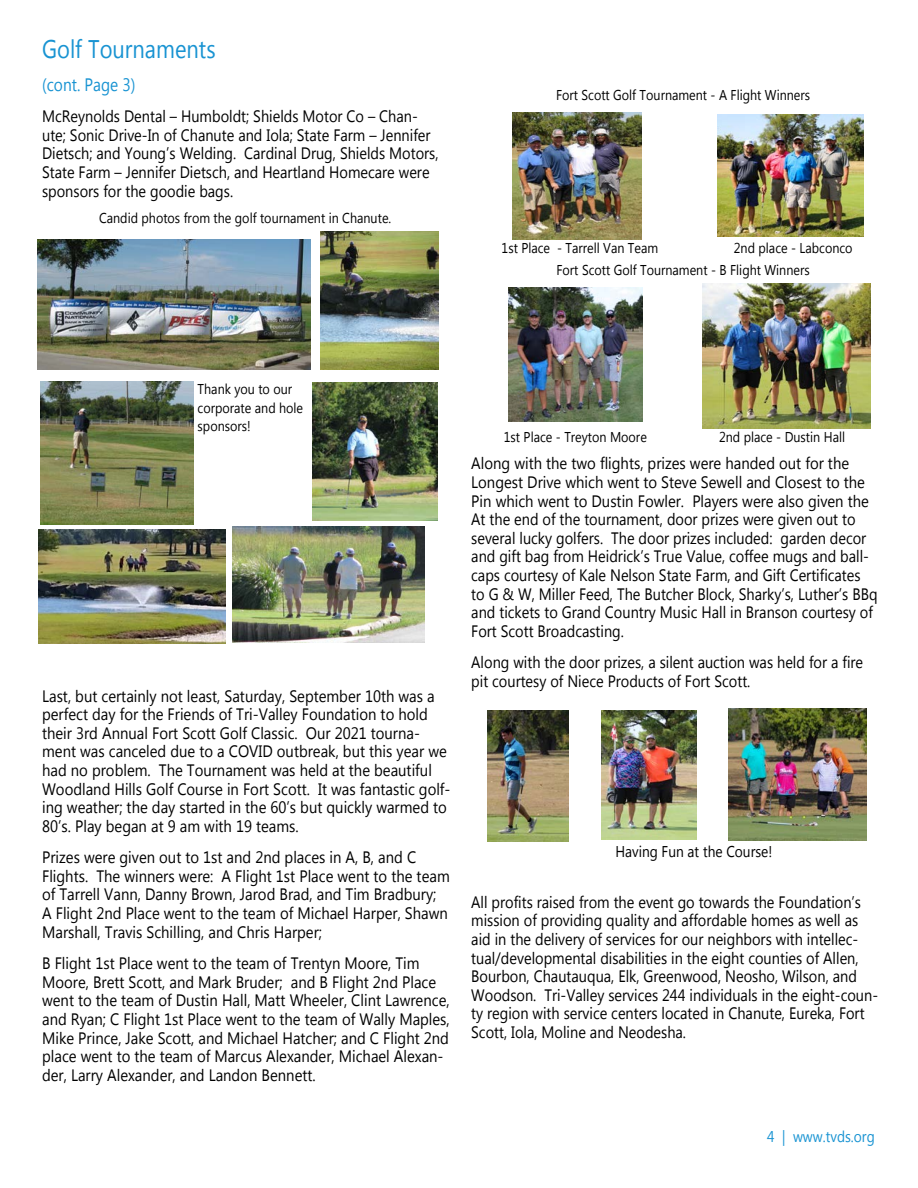
<style>
.page{position:relative;width:918px;height:1188px;background:#fff}
.page>*{position:absolute;margin:0;border:0;box-sizing:border-box;transform-origin:0 0}
.t1{font:25.5px "Myanmar Text";color:#1893d2;scale:.86 1}
.t2{font:18px "Myanmar Text";color:#1893d2;scale:.86 1}
.t3{font:16.5px/18.6px "Myanmar Text";color:#000;scale:.9 1}
.t4{font:16.5px/18.6px "Myanmar Text";color:#000;scale:.88 1}
.t5{font:15.6px "Myanmar Text";color:#000;scale:.88 1}
.t6{font:15.6px "Myanmar Text";color:#1893d2;scale:.88 1}
.t7{font:14.25px/18.6px "Myanmar Text";color:#000;scale:.88 1}
</style>
<div class="page">
<img style="left:232px;top:526px;width:193px;height:117px">
<img style="left:38px;top:240px;width:273px;height:129px">
<img style="left:40px;top:381px;width:153px;height:144px">
<img style="left:38px;top:529px;width:188px;height:115px">
<img style="left:312px;top:382px;width:125px;height:138px">
<img style="left:321px;top:231px;width:118px;height:139px">
<img style="left:512px;top:112px;width:130px;height:128px">
<img style="left:718px;top:114px;width:145px;height:123px">
<img style="left:508px;top:288px;width:134px;height:133px">
<img style="left:703px;top:283px;width:167px;height:145px">
<img style="left:728px;top:708px;width:138px;height:132px">
<img style="left:487px;top:711px;width:82px;height:130px">
<img style="left:602px;top:711px;width:94px;height:129px">
<h1 class="t1" style="left:42px;top:34px;width:203px">Golf Tournaments</h1>
<p class="t2" style="left:42px;top:74px;width:110px">(cont. Page 3)</p>
<p class="t4" style="left:42px;top:107px;width:452px">McReynolds Dental – Humboldt; Shields Motor Co – Chan&shy;ute; Sonic Drive-In of Chanute and Iola; State Farm – Jennifer Dietsch; and Young’s Welding. Cardinal Drug, Shields Motors, State Farm – Jennifer Dietsch, and Heartland Homecare were sponsors for the goodie bags.</p>
<p class="t7" style="left:99px;top:209px;width:334px">Candid photos from the golf tournament in Chanute.</p>
<p class="t7" style="left:556px;top:86px;width:290px">Fort Scott Golf Tournament - A Flight Winners</p>
<p class="t7" style="left:502px;top:239px;width:179px">1st Place - Tarrell Van Team</p>
<p class="t7" style="left:556px;top:237px;width:338px;line-height:22.5px;text-indent:177px">2nd place - Labconco<br>Fort Scott Golf Tournament - B Flight Winners</p>
<p class="t7" style="left:198px;top:380px;width:121px">Thank you to our corporate and hole sponsors!</p>
<p class="t3" style="left:42px;top:687px;width:455px">Last, but certainly not least, Saturday, September 10th was a perfect day for the Friends of Tri-Valley Foundation to hold their 3rd Annual Fort Scott Golf Classic. Our 2021 tourna&shy;ment was canceled due to a COVID outbreak, but this year we had no problem. The Tournament was held at the beautiful Woodland Hills Golf Course in Fort Scott. It was fantastic golf&shy;ing weather; the day started in the 60’s but quickly warmed to 80’s. Play began at 9 am with 19 teams.</p>
<p class="t3" style="left:42px;top:848px;width:454px">Prizes were given out to 1st and 2nd places in A, B, and C Flights. The winners were: A Flight 1st Place went to the team of Tarrell Vann, Danny Brown, Jarod Brad, and Tim Bradbury; A Flight 2nd Place went to the team of Michael Harper, Shawn Marshall, Travis Schilling, and Chris Harper;</p>
<p class="t3" style="left:42px;top:954px;width:455px">B Flight 1st Place went to the team of Trentyn Moore, Tim Moore, Brett Scott, and Mark Bruder; and B Flight 2nd Place went to the team of Dustin Hall, Matt Wheeler, Clint Lawrence, and Ryan; C Flight 1st Place went to the team of Wally Maples, Mike Prince, Jake Scott, and Michael Hatcher; and C Flight 2nd place went to the team of Marcus Alexander, Michael Alexan&shy;der, Larry Alexander, and Landon Bennett.</p>
<p class="t7" style="left:504px;top:428px;width:164px">1st Place - Treyton Moore</p>
<p class="t7" style="left:719px;top:428px;width:145px">2nd place - Dustin Hall</p>
<p class="t3" style="left:471px;top:454px;width:453px">Along with the two flights, prizes were handed out for the Longest Drive which went to Steve Sewell and Closest to the Pin which went to Dustin Fowler. Players were also given the At the end of the tournament, door prizes were given out to several lucky golfers. The door prizes included: garden decor and gift bag from Heidrick’s True Value, coffee mugs and ball&shy;caps courtesy of Kale Nelson State Farm, and Gift Certificates to G &amp; W, Miller Feed, The Butcher Block, Sharky’s, Luther’s BBq and tickets to Grand Country Music Hall in Branson courtesy of Fort Scott Broadcasting.</p>
<p class="t4" style="left:471px;top:653px;width:447px">Along with the door prizes, a silent auction was held for a fire pit courtesy of Niece Products of Fort Scott.</p>
<p class="t5" style="left:615px;top:843px;width:180px">Having Fun at the Course!</p>
<p class="t4" style="left:471px;top:893px;width:464px">All profits raised from the event go towards the Foundation’s mission of providing quality and affordable homes as well as aid in the delivery of services for our neighbors with intellec&shy;tual/developmental disabilities in the eight counties of Allen, Bourbon, Chautauqua, Elk, Greenwood, Neosho, Wilson, and Woodson. Tri-Valley services 244 individuals in the eight-coun&shy;ty region with service centers located in Chanute, Eureka, Fort Scott, Iola, Moline and Neodesha.</p>
<p class="t6" style="left:767px;top:1128px;width:124px">4 | www.tvds.org</p>
</div>
